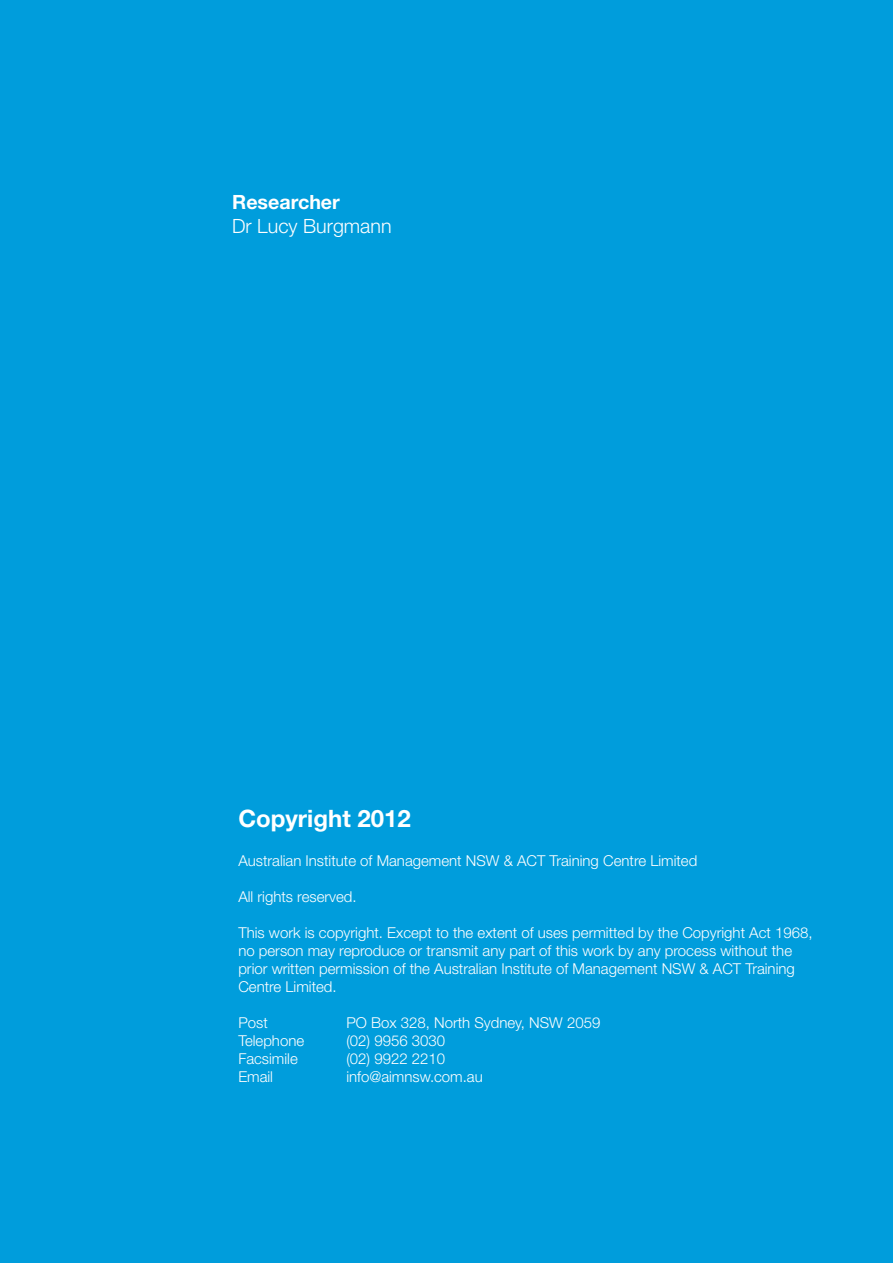
<style>
.page{position:relative;width:893px;height:1263px;background:#009ddc}
.page>*{position:absolute;margin:0;border:0;box-sizing:border-box;transform-origin:0 0}
.t1{font:700 24px "Helvetica Neue";color:#fff}
.t2{font:300 19.65px "Helvetica Neue";color:#fff}
.t3{font:700 19.65px "Helvetica Neue";color:#fff}
.t4{font:300 15px/18px "Helvetica Neue";color:#fff}
</style>
<div class="page">
<h2 class="t3" style="left:232px;top:195px;width:109px">Researcher</h2>
<h2 class="t2" style="left:232px;top:219px;width:161px">Dr Lucy Burgmann</h2>
<h1 class="t1" style="left:238px;top:810px;width:174px">Copyright 2012</h1>
<p class="t4" style="left:238px;top:853px;width:460px">Australian Institute of Management NSW &amp; ACT Training Centre Limited</p>
<p class="t4" style="left:238px;top:889px;width:120px">All rights reserved.</p>
<p class="t4" style="left:238px;top:925px;width:576px">This work is copyright. Except to the extent of uses permitted by the Copyright Act 1968, no person may reproduce or transmit any part of this work by any process without the prior written permission of the Australian Institute of Management NSW &amp; ACT Training Centre Limited.</p>
<p class="t4" style="left:238px;top:1015px;width:31px">Post</p>
<p class="t4" style="left:346px;top:1015px;width:256px">PO Box 328, North Sydney, NSW 2059</p>
<p class="t4" style="left:238px;top:1033px;width:67px">Telephone</p>
<p class="t4" style="left:346px;top:1033px;width:100px">(02) 9956 3030</p>
<p class="t4" style="left:238px;top:1051px;width:61px">Facsimile</p>
<p class="t4" style="left:346px;top:1051px;width:100px">(02) 9922 2210</p>
<p class="t4" style="left:238px;top:1069px;width:36px">Email</p>
<p class="t4" style="left:346px;top:1069px;width:138px">info@aimnsw.com.au</p>
</div>
